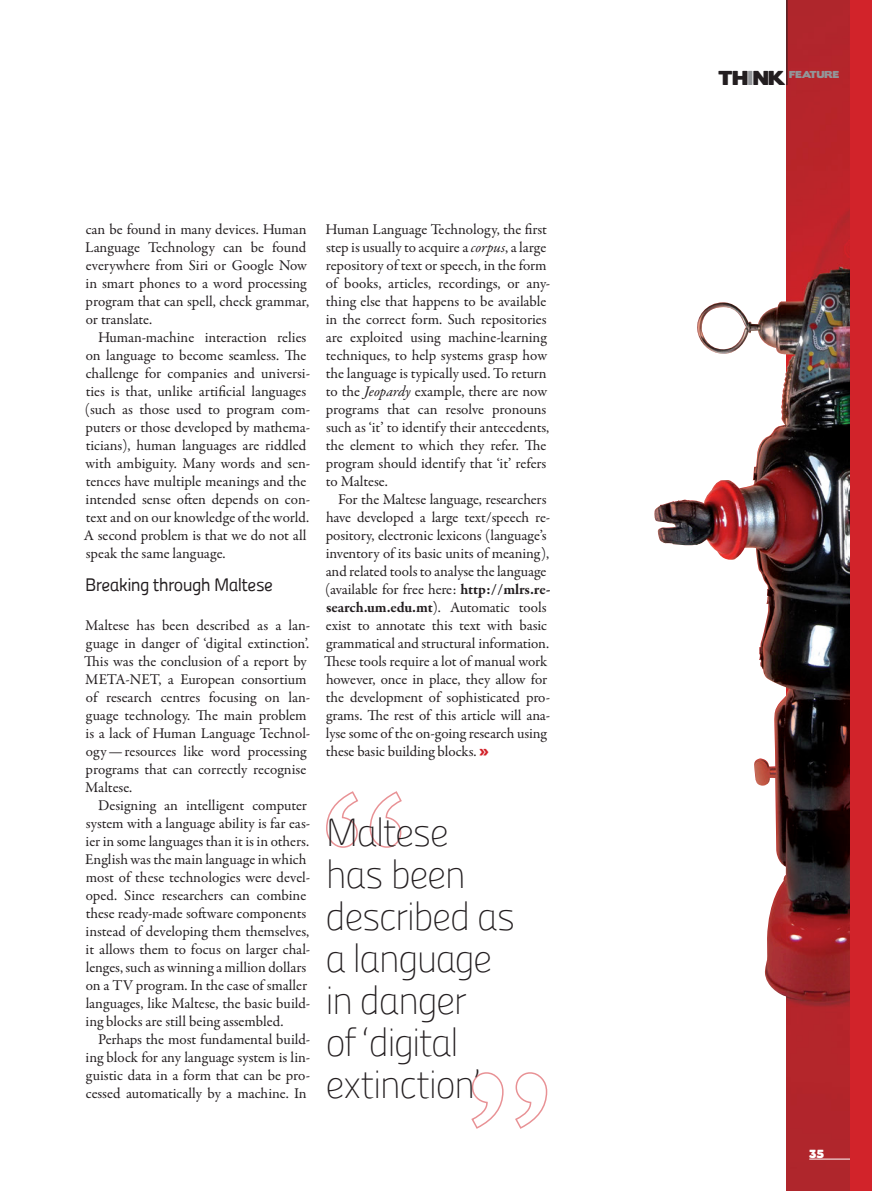
<style>
.page{position:relative;width:872px;height:1191px;background:#fff}
.page>*{position:absolute;margin:0;border:0;box-sizing:border-box;transform-origin:0 0}
.t1{font:39px/42px "Panefresco 1 wt";letter-spacing:-.05em;color:#231e20}
.Subhead{font:18px "Panefresco 400 wt";letter-spacing:-.035em;color:#231e20}
.t2{font:18px "Boris Black Bloxx";color:#231e20}
.t3{font:15px/18px "Garamond Premr Pro";letter-spacing:-.005em;color:#231e20}
.t4{font:10.5px "Boris Black Bloxx";color:#fff}
.t5{font:9px "Boris Black Bloxx";color:#939598}
.s1{font-style:italic}
.s2{font-weight:700}
.s3{font-family:"Boris Black Bloxx";font-size:13.5px;color:#d2232a}
.s4{color:#939598}
</style>
<div class="page">
<img style="left:654px;top:279px;width:133px;height:317px">
<img style="left:787px;top:0;width:63px;height:1191px">
<svg style="left:326px;top:791px;width:76px;height:57px"></svg>
<svg style="left:471px;top:1072px;width:77px;height:57px"></svg>
<hr style="left:786px;top:0;width:1px;height:85px;background:#231e20">
<hr style="left:809px;top:1158px;width:63px;height:1px;background:#fff">
<div style="left:850px;top:0;width:22px;height:1191px;background:#d2232a"></div>
<p class="t3" style="left:85px;top:221px;width:225px">can be found in many devices. Human<br>Language Technology can be found everywhere from Siri or Google Now in smart phones to a word processing program that can spell, check grammar, or translate.</p>
<p class="t3" style="left:84px;top:329px;width:228px;text-indent:14px">Human-machine interaction relies on language to become seamless. The challenge for companies and universi&shy;ties is that, unlike artificial languages (such as those used to program com&shy;puters or those developed by mathema&shy;ticians), human languages are riddled with ambiguity. Many words and sen&shy;tences have multiple meanings and the intended sense often depends on con&shy;text and on our knowledge of the world.<br>A second problem is that we do not all speak the same language.</p>
<p class="Subhead" style="left:85px;top:571px;width:190px">Breaking through Maltese</p>
<p class="t3" style="left:84px;top:617px;width:227px">Maltese has been described as a lan&shy;guage in danger of ‘digital extinction’.<br>This was the conclusion of a report by META-NET, a European consortium of research centres focusing on lan&shy;guage technology. The main problem is a lack of Human Language Technol&shy;ogy—resources like word processing programs that can correctly recognise Maltese.</p>
<p class="t3" style="left:85px;top:797px;width:226px;text-indent:13px">Designing an intelligent computer system with a language ability is far eas&shy;ier in some languages than it is in others.<br>English was the main language in which most of these technologies were devel&shy;oped. Since researchers can combine these ready-made software components instead of developing them themselves, it allows them to focus on larger chal&shy;lenges, such as winning a million dollars on a TV program. In the case of smaller languages, like Maltese, the basic build&shy;ing blocks are still being assembled.</p>
<p class="t3" style="left:86px;top:1031px;width:226px;text-align:justify;text-indent:12px">Perhaps the most fundamental build&shy;ing block for any language system is lin&shy;guistic data in a form that can be pro&shy;cessed automatically by a machine. In</p>
<p class="t3" style="left:325px;top:221px;width:226px">Human Language Technology, the first step is usually to acquire a <span class="s1">corpus</span>, a large repository of text or speech, in the form of books, articles, recordings, or any&shy;thing else that happens to be available in the correct form. Such repositories are exploited using machine-learning techniques, to help systems grasp how the language is typically used. To return to the <span class="s1">Jeopardy</span> example, there are now programs that can resolve pronouns such as ‘it’ to identify their antecedents, the element to which they refer. The program should identify that ‘it’ refers to Maltese.</p>
<p class="t3" style="left:324px;top:491px;width:228px;text-indent:14px">For the Maltese language, researchers have developed a large text/speech re&shy;pository, electronic lexicons (language’s inventory of its basic units of meaning), and related tools to analyse the language (available for free here: <span class="s2">http://mlrs.re&shy;search.um.edu.mt</span>). Automatic tools exist to annotate this text with basic grammatical and structural information.<br>These tools require a lot of manual work however, once in place, they allow for the development of sophisticated pro&shy;grams. The rest of this article will ana&shy;lyse some of the on-going research using these basic building blocks. <span class="s3">»</span></p>
<p class="t1" style="left:325px;top:809px;width:191px">Maltese has been described as a language in danger<br>of ‘digital extinction’</p>
<p class="t2" style="left:718px;top:64px;width:69px">TH<span class="s4">I</span>NK</p>
<p class="t5" style="left:789px;top:68px;width:15px">FEATURE</p>
<p class="t4" style="left:809px;top:1145px;width:16px">35</p>
</div>
